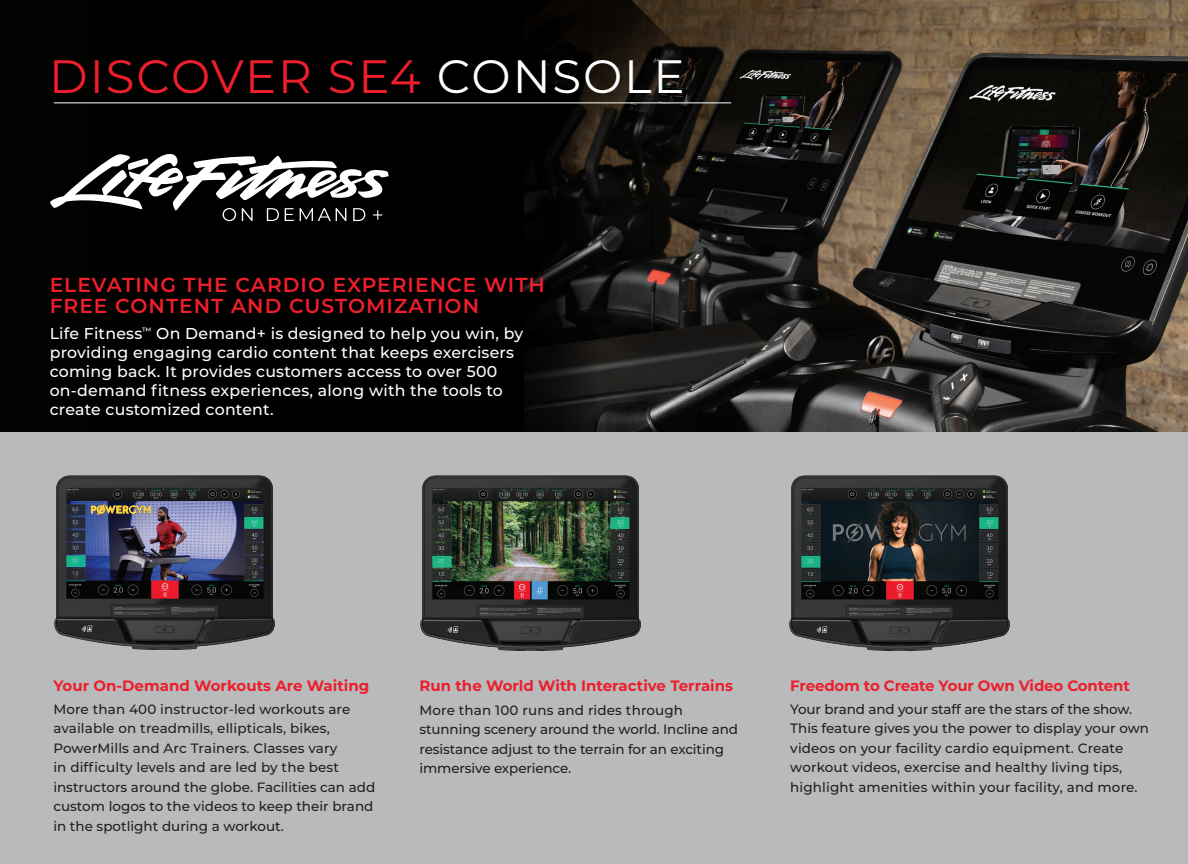
<style>
.page{position:relative;width:1188px;height:864px;background:#fff}
.page>*{position:absolute;margin:0;border:0;box-sizing:border-box;transform-origin:0 0}
.t1{font:46.8px "Montserrat";letter-spacing:.04em;color:#ee1e2c}
.t2{font:600 20.25px/21px "Montserrat";letter-spacing:.05em;color:#ee1e2c}
.t3{font:500 15.75px/18.9px "Montserrat";letter-spacing:.015em;color:#fff}
.t4{font:700 15px "Montserrat";letter-spacing:-.005em;color:#ee1e2c}
.t5{font:500 13.5px/19.5px "Montserrat";color:#231f20}
.s1{color:#fff}
</style>
<div class="page">
<div style="left:0;top:432px;width:1188px;height:432px;background:#b8babb"></div>
<div style="left:0;top:0;width:441px;height:432px;background:#000"></div>
<img style="left:597px;top:0;width:591px;height:432px">
<svg style="left:425px;top:0;width:257px;height:195px;background:#15120d"></svg>
<svg style="left:437px;top:101px;width:160px;height:331px;background:#060505"></svg>
<svg style="left:437px;top:0;width:160px;height:101px;background:#020101"></svg>
<hr style="left:54px;top:102px;width:677px;height:1px;background:#fff">
<img style="left:54px;top:476px;width:221px;height:174px">
<img style="left:420px;top:476px;width:221px;height:175px">
<img style="left:789px;top:476px;width:221px;height:175px">
<div style="left:70px;top:483px;width:110px;height:63px;background:#231f20;opacity:.75"></div>
<svg style="left:91px;top:504px;width:59px;height:14px"></svg>
<svg style="left:50px;top:154px;width:339px;height:67px"></svg>
<h1 class="t1" style="left:49px;top:44px;width:637px">DISCOVER SE4 <span class="s1">CONSOLE</span></h1>
<h2 class="t2" style="left:50px;top:274px;width:497px">ELEVATING THE CARDIO EXPERIENCE WITH<br>FREE CONTENT AND CUSTOMIZATION</h2>
<p class="t3" style="left:50px;top:324px;width:475px">Life Fitness<sup>™</sup> On Demand+ is designed to help you win, by providing engaging cardio content that keeps exercisers coming back. It provides customers access to over 500 on-demand fitness experiences, along with the tools to create customized content.</p>
<p class="t4" style="left:53px;top:674px;width:318px">Your On-Demand Workouts Are Waiting</p>
<p class="t5" style="left:53px;top:699px;width:323px">More than 400 instructor-led workouts are available on treadmills, ellipticals, bikes, PowerMills and Arc Trainers. Classes vary<br>in difficulty levels and are led by the best instructors around the globe. Facilities can add custom logos to the videos to keep their brand in the spotlight during a workout.</p>
<p class="t4" style="left:420px;top:675px;width:315px">Run the World With Interactive Terrains</p>
<p class="t5" style="left:420px;top:699px;width:320px">More than 100 runs and rides through stunning scenery around the world. Incline and resistance adjust to the terrain for an exciting immersive experience.</p>
<p class="t4" style="left:790px;top:674px;width:341px">Freedom to Create Your Own Video Content</p>
<p class="t5" style="left:790px;top:699px;width:360px">Your brand and your staff are the stars of the show.<br>This feature gives you the power to display your own videos on your facility cardio equipment. Create workout videos, exercise and healthy living tips, highlight amenities within your facility, and more.</p>
</div>
